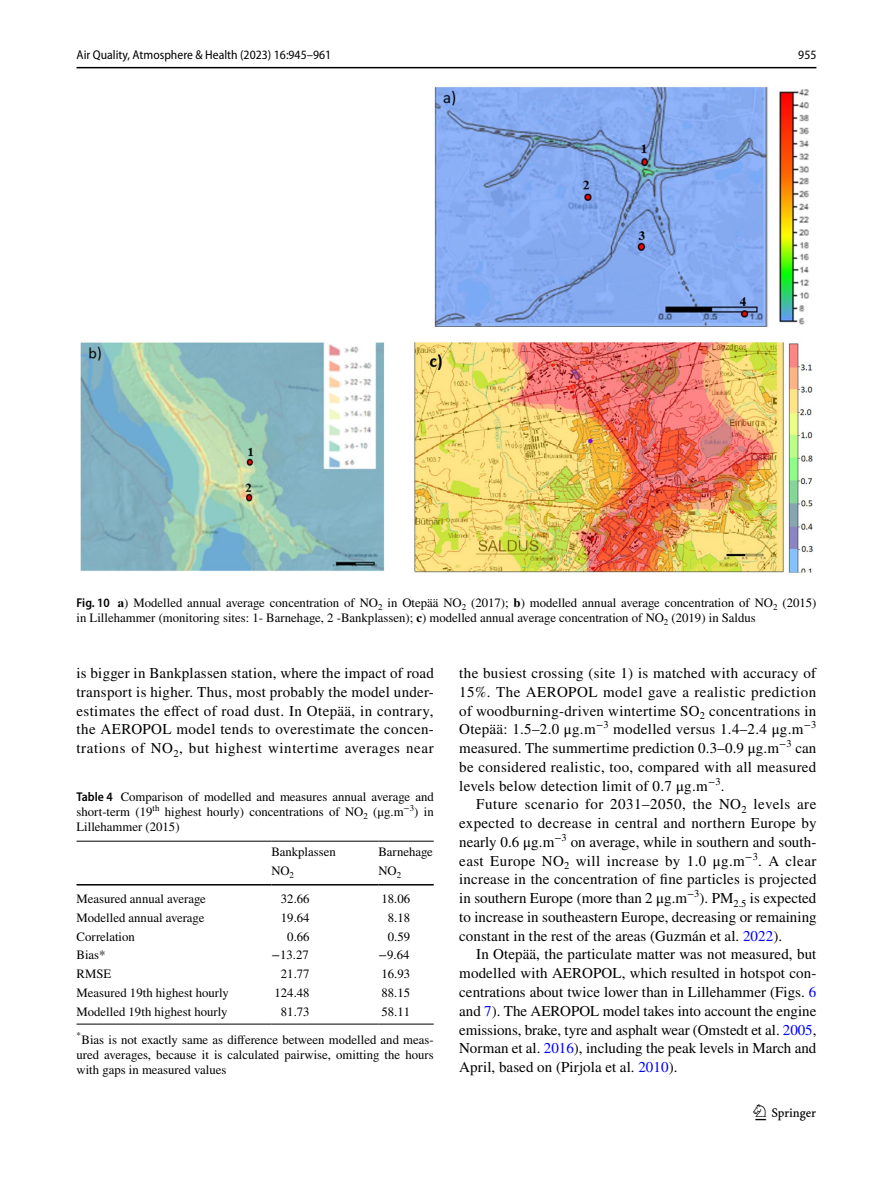
<style>
.page{position:relative;width:893px;height:1187px;background:#fff}
.page>*{position:absolute;margin:0;border:0;box-sizing:border-box;transform-origin:0 0}
.t1{font:22.5px "Springnew Regular 3";color:#000}
.t2{font:15px/18.8px "STIX";letter-spacing:.01em;color:#000;text-align:justify}
.t3{font:12.75px/15px "STIX";color:#000;text-align:justify}
.t4{font:semi-condensed 12.75px "Myriad Pro";color:#000}
.s1{font-family:"Myriad Pro";font-weight:600;font-stretch:semi-condensed}
.s2{font-weight:700}
.s3{color:#00f}
</style>
<div class="page">
<hr style="left:77px;top:67px;width:739px;height:1px;background:#000">
<img style="left:81px;top:87px;width:731px;height:485px">
<hr style="left:77px;top:840px;width:194px;height:1px;background:#000">
<hr style="left:77px;top:884px;width:194px;height:1px;background:#000">
<hr style="left:271px;top:840px;width:107px;height:1px;background:#000">
<hr style="left:378px;top:840px;width:56px;height:1px;background:#000">
<hr style="left:271px;top:884px;width:107px;height:1px;background:#000">
<hr style="left:378px;top:884px;width:56px;height:1px;background:#000">
<hr style="left:77px;top:1023px;width:194px;height:1px;background:#000">
<hr style="left:271px;top:1023px;width:107px;height:1px;background:#000">
<hr style="left:378px;top:1023px;width:56px;height:1px;background:#000">
<p class="t4" style="left:77px;top:48px;width:256px">Air Quality, Atmosphere &amp; Health (2023) 16:945–961</p>
<p class="t4" style="left:798px;top:48px;width:20px">955</p>
<p class="t3" style="left:77px;top:596px;width:741px"><span class="s1">Fig. 10</span> <span class="s2">a</span>) Modelled annual average concentration of NO<sub>2</sub> in Otepää NO<sub>2</sub> (2017); <span class="s2">b</span>) modelled annual average concentration of NO<sub>2</sub> (2015) in Lillehammer (monitoring sites: 1- Barnehage, 2 -Bankplassen); <span class="s2">c</span>) modelled annual average concentration of NO<sub>2</sub> (2019) in Saldus</p>
<p class="t2" style="left:77px;top:664px;width:359px">is bigger in Bankplassen station, where the impact of road transport is higher. Thus, most probably the model under&shy;estimates the effect of road dust. In Otepää, in contrary, the AEROPOL model tends to overestimate the concen&shy;trations of NO<sub>2</sub>, but highest wintertime averages near</p>
<p class="t2" style="left:459px;top:664px;width:359px">the busiest crossing (site 1) is matched with accuracy of 15%. The AEROPOL model gave a realistic prediction of woodburning-driven wintertime SO<sub>2</sub> concentrations in Otepää: 1.5–2.0 μg.m<sup>−3</sup> modelled versus 1.4–2.4 μg.m<sup>−3 </sup>measured. The summertime prediction 0.3–0.9 μg.m<sup>−3</sup> can be considered realistic, too, compared with all measured levels below detection limit of 0.7 μg.m<sup>−3</sup>.</p>
<p class="t2" style="left:459px;top:796px;width:359px;text-indent:17px">Future scenario for 2031–2050, the NO<sub>2</sub> levels are expected to decrease in central and northern Europe by nearly 0.6 μg.m<sup>−3</sup> on average, while in southern and south&shy;east Europe NO<sub>2</sub> will increase by 1.0 μg.m<sup>−3</sup>. A clear increase in the concentration of fine particles is projected in southern Europe (more than 2 μg.m<sup>−3</sup>). PM<sub>2.5</sub> is expected to increase in southeastern Europe, decreasing or remaining constant in the rest of the areas (Guzmán et al. <span class="s3">2022</span>).</p>
<p class="t2" style="left:459px;top:946px;width:359px;text-indent:17px">In Otepää, the particulate matter was not measured, but modelled with AEROPOL, which resulted in hotspot con&shy;centrations about twice lower than in Lillehammer (Figs. <span class="s3">6 </span>and <span class="s3">7</span>). The AEROPOL model takes into account the engine emissions, brake, tyre and asphalt wear (Omstedt et al. <span class="s3">2005</span>, Norman et al. <span class="s3">2016</span>), including the peak levels in March and April, based on (Pirjola et al. <span class="s3">2010</span>).</p>
<p class="t3" style="left:77px;top:789px;width:359px"><span class="s1">Table 4</span> Comparison of modelled and measures annual average and short-term (19<sup>th</sup> highest hourly) concentrations of NO<sub>2</sub> (μg.m<sup>−3</sup>) in Lillehammer (2015)</p>
<p class="t3" style="left:271px;top:845px;width:66px">Bankplassen</p>
<p class="t3" style="left:378px;top:845px;width:56px">Barnehage</p>
<p class="t3" style="left:271px;top:864px;width:24px">NO<sub>2</sub></p>
<p class="t3" style="left:378px;top:864px;width:24px">NO<sub>2</sub></p>
<p class="t3" style="left:77px;top:892px;width:131px">Measured annual average</p>
<p class="t3" style="left:281px;top:892px;width:30px">32.66</p>
<p class="t3" style="left:382px;top:892px;width:30px">18.06</p>
<p class="t3" style="left:77px;top:910px;width:129px">Modelled annual average</p>
<p class="t3" style="left:281px;top:910px;width:30px">19.64</p>
<p class="t3" style="left:388px;top:910px;width:24px">8.18</p>
<p class="t3" style="left:77px;top:929px;width:60px">Correlation</p>
<p class="t3" style="left:287px;top:929px;width:24px">0.66</p>
<p class="t3" style="left:388px;top:929px;width:24px">0.59</p>
<p class="t3" style="left:77px;top:948px;width:31px">Bias*</p>
<p class="t3" style="left:271px;top:948px;width:39px">−13.27</p>
<p class="t3" style="left:378px;top:948px;width:33px">−9.64</p>
<p class="t3" style="left:77px;top:967px;width:36px">RMSE</p>
<p class="t3" style="left:281px;top:967px;width:30px">21.77</p>
<p class="t3" style="left:382px;top:967px;width:30px">16.93</p>
<p class="t3" style="left:77px;top:985px;width:154px">Measured 19th highest hourly</p>
<p class="t3" style="left:275px;top:985px;width:37px">124.48</p>
<p class="t3" style="left:382px;top:985px;width:30px">88.15</p>
<p class="t3" style="left:77px;top:1004px;width:152px">Modelled 19th highest hourly</p>
<p class="t3" style="left:281px;top:1004px;width:30px">81.73</p>
<p class="t3" style="left:382px;top:1004px;width:30px">58.11</p>
<p class="t3" style="left:77px;top:1032px;width:359px"><sup>*</sup>Bias is not exactly same as difference between modelled and meas&shy;ured averages, because it is calculated pairwise, omitting the hours with gaps in measured values</p>
<h1 class="t1" style="left:755px;top:1104px;width:62px">1 3</h1>
</div>
